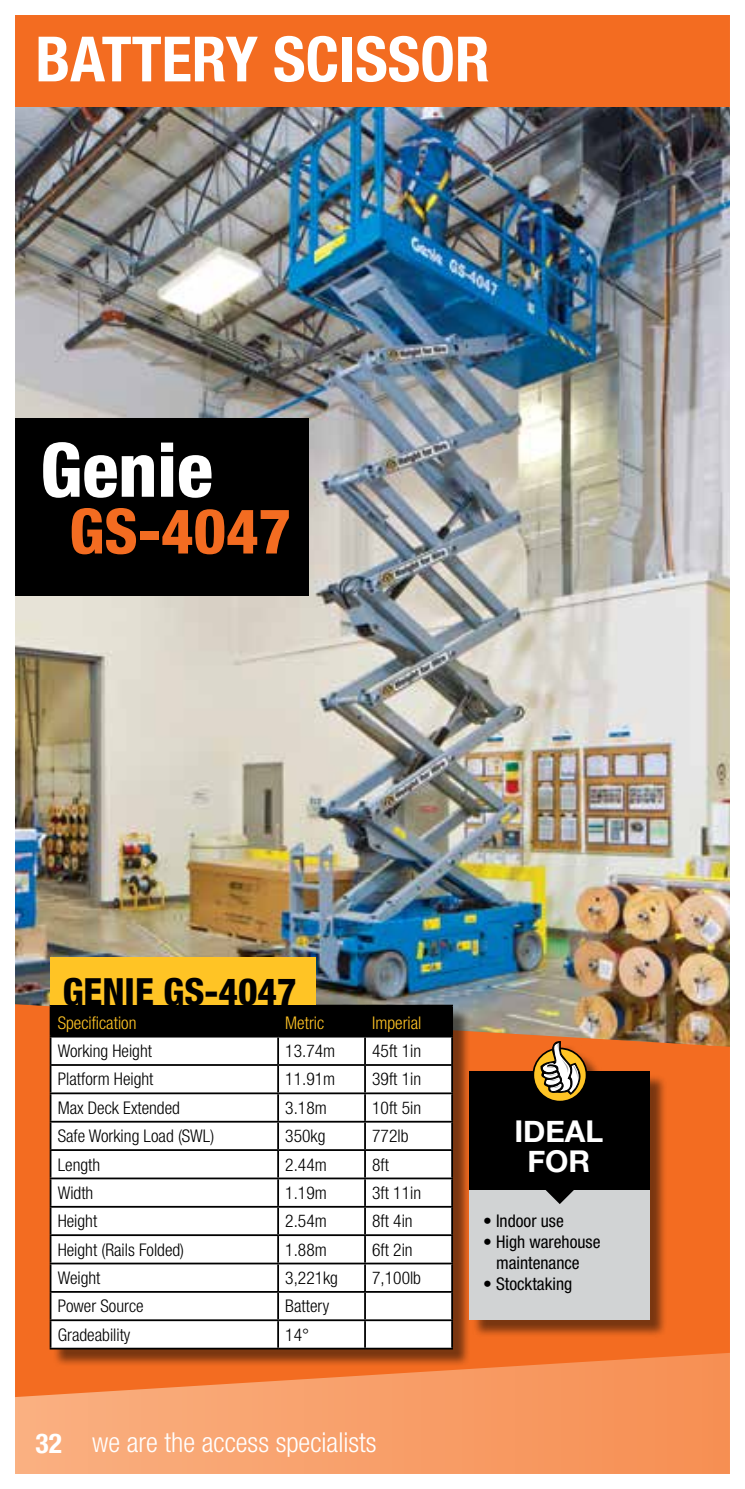
<style>
.page{position:relative;width:745px;height:1489px;background:#fff}
.page>*{position:absolute;margin:0;border:0;box-sizing:border-box;transform-origin:0 0}
.t1{font:800 condensed 75px "Helvetica Neue";color:#fff}
.t2{font:700 condensed 62.5px "Helvetica Neue";color:#fff}
.t3{font:800 condensed 62.5px "Helvetica Neue";color:#f36c21}
.t4{font:800 condensed 37.5px "Helvetica Neue";color:#000}
.t5{font:700 30px/30px "Helvetica Neue";color:#fff;text-align:center}
.t6{font:300 condensed 27.5px "Helvetica Neue";color:#fff}
.t7{font:700 condensed 27.5px "Helvetica Neue";color:#fff}
.t8{font:300 condensed 17.5px "Helvetica Neue";color:#000}
.t9{font:condensed 17.5px/21px "Helvetica Neue";color:#000;text-align:center}
.t10{font:300 condensed 17.5px "Helvetica Neue";color:#ffc425}
</style>
<div class="page">
<img style="left:16px;top:106px;width:712px;height:897px">
<svg style="left:16px;top:1397px;width:712px;height:75px;background:#f89f69"></svg>
<svg style="left:16px;top:1003px;width:712px;height:394px;background:#e77938"></svg>
<div style="left:0;top:0;width:744px;height:106px;background:#f36c21"></div>
<div style="left:11px;top:418px;width:297px;height:177px;background:#000"></div>
<div style="left:0;top:0;width:744px;height:1488px;border:15px solid #fff"></div>
<div style="left:52px;top:1006px;width:418px;height:360px;background:#000;opacity:.5"></div>
<hr style="left:50px;top:1347px;width:228px;height:2px;background:#000">
<hr style="left:278px;top:1347px;width:87px;height:2px;background:#000">
<hr style="left:365px;top:1347px;width:87px;height:2px;background:#000">
<hr style="left:50px;top:1004px;width:228px;height:2px;background:#000">
<hr style="left:278px;top:1004px;width:87px;height:2px;background:#000">
<hr style="left:365px;top:1004px;width:87px;height:2px;background:#000">
<svg style="left:50px;top:1005px;width:402px;height:342px"></svg>
<hr style="left:50px;top:1035px;width:228px;height:2px;background:#000">
<hr style="left:278px;top:1035px;width:87px;height:2px;background:#000">
<hr style="left:365px;top:1035px;width:87px;height:2px;background:#000">
<div style="left:50px;top:957px;width:265px;height:47px;background:#ffc425"></div>
<div style="left:472px;top:1044px;width:195px;height:293px;background:#000;opacity:.5"></div>
<div style="left:469px;top:1188px;width:180px;height:131px;background:#d1d3d4"></div>
<svg style="left:545px;top:1190px;width:28px;height:13px"></svg>
<div style="left:469px;top:1071px;width:180px;height:119px;background:#000"></div>
<svg style="left:533px;top:1048px;width:53px;height:53px"></svg>
<div style="left:532px;top:1047px;width:55px;height:55px;border:2px solid #000;border-radius:50%"></div>
<svg style="left:540px;top:1040px;width:40px;height:54px"></svg>
<h2 class="t2" style="left:35px;top:7px;width:455px">BATTERY SCISSOR</h2>
<h1 class="t1" style="left:40px;top:423px;width:174px">Genie</h1>
<h2 class="t3" style="left:69px;top:492px;width:223px">GS-4047</h2>
<h3 class="t4" style="left:63px;top:968px;width:235px">GENIE GS-4047</h3>
<p class="t10" style="left:58px;top:1013px;width:80px">Specification</p>
<p class="t10" style="left:285px;top:1013px;width:40px">Metric</p>
<p class="t10" style="left:372px;top:1013px;width:51px">Imperial</p>
<p class="t8" style="left:58px;top:1040px;width:96px">Working Height</p>
<p class="t8" style="left:285px;top:1040px;width:51px">13.74m</p>
<p class="t8" style="left:372px;top:1040px;width:50px">45ft 1in</p>
<p class="t8" style="left:58px;top:1069px;width:97px">Platform Height</p>
<p class="t8" style="left:285px;top:1069px;width:51px">11.91m</p>
<p class="t8" style="left:372px;top:1069px;width:50px">39ft 1in</p>
<p class="t8" style="left:58px;top:1097px;width:124px">Max Deck Extended</p>
<p class="t8" style="left:285px;top:1097px;width:43px">3.18m</p>
<p class="t8" style="left:372px;top:1097px;width:50px">10ft 5in</p>
<p class="t8" style="left:58px;top:1125px;width:158px">Safe Working Load (SWL)</p>
<p class="t8" style="left:285px;top:1125px;width:42px">350kg</p>
<p class="t8" style="left:372px;top:1125px;width:38px">772lb</p>
<p class="t8" style="left:58px;top:1154px;width:44px">Length</p>
<p class="t8" style="left:285px;top:1154px;width:43px">2.44m</p>
<p class="t8" style="left:372px;top:1154px;width:18px">8ft</p>
<p class="t8" style="left:58px;top:1182px;width:37px">Width</p>
<p class="t8" style="left:285px;top:1182px;width:43px">1.19m</p>
<p class="t8" style="left:372px;top:1182px;width:50px">3ft 11in</p>
<p class="t8" style="left:58px;top:1210px;width:41px">Height</p>
<p class="t8" style="left:285px;top:1210px;width:43px">2.54m</p>
<p class="t8" style="left:372px;top:1210px;width:42px">8ft 4in</p>
<p class="t8" style="left:58px;top:1239px;width:128px">Height (Rails Folded)</p>
<p class="t8" style="left:285px;top:1239px;width:43px">1.88m</p>
<p class="t8" style="left:372px;top:1239px;width:42px">6ft 2in</p>
<p class="t8" style="left:58px;top:1267px;width:44px">Weight</p>
<p class="t8" style="left:285px;top:1267px;width:54px">3,221kg</p>
<p class="t8" style="left:372px;top:1267px;width:50px">7,100lb</p>
<p class="t8" style="left:58px;top:1295px;width:87px">Power Source</p>
<p class="t8" style="left:285px;top:1295px;width:45px">Battery</p>
<p class="t8" style="left:58px;top:1324px;width:74px">Gradeability</p>
<p class="t8" style="left:285px;top:1324px;width:25px">14°</p>
<h3 class="t7" style="left:35px;top:1420px;width:28px">32</h3>
<h3 class="t6" style="left:92px;top:1426px;width:285px">we are the access specialists</h3>
<h3 class="t5" style="left:514px;top:1116px;width:90px">IDEAL<br>FOR</h3>
<p class="t9" style="left:483px;top:1209px;width:82px">• Indoor use</p>
<p class="t9" style="left:483px;top:1230px;width:119px">• High warehouse maintenance</p>
<p class="t9" style="left:483px;top:1272px;width:91px">• Stocktaking</p>
</div>
